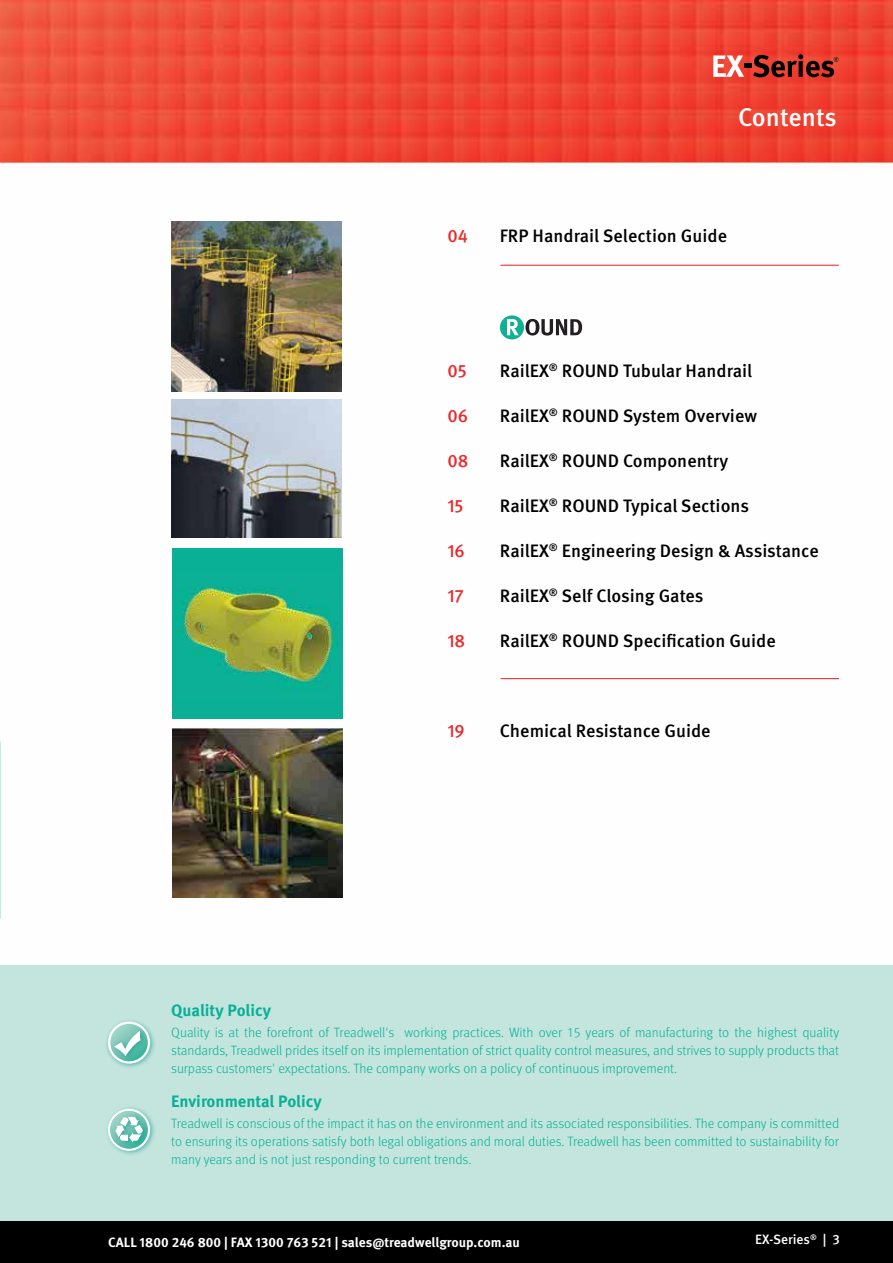
<style>
.page{position:relative;width:893px;height:1263px;background:#fff}
.page>*{position:absolute;margin:0;border:0;box-sizing:border-box;transform-origin:0 0}
.t1{font:500 25.5px "Meta Pro";color:#fff}
.t2{font:500 18px "Meta Pro";color:#000}
.t3{font:500 18px "Meta Pro";color:#eb2a2c}
.t4{font:700 16.5px "Meta Pro";color:#07b096}
.t5{font:300 13.5px/18px "Meta Pro";color:#07b096;text-align:justify}
.t6{font:700 13.5px "Meta Pro";color:#fff}
.t7{font:500 13.5px "Meta Pro";color:#fff}
</style>
<div class="page">
<img style="left:1px;top:162px;width:892px;height:736px">
<img style="left:1px;top:0;width:892px;height:162px">
<svg style="left:713px;top:53px;width:125px;height:25px;background:#b1473c"></svg>
<img style="left:0;top:0;width:1px;height:1263px">
<img style="left:0;top:151px;width:1px;height:176px">
<div style="left:0;top:1220px;width:893px;height:43px;background:#000"></div>
<div style="left:0;top:965px;width:893px;height:255px;background:#c3e5de"></div>
<hr style="left:500px;top:265px;width:339px;height:1px;background:#ed2124">
<hr style="left:500px;top:678px;width:339px;height:1px;background:#ed2124">
<div style="left:500px;top:315px;width:24px;height:24px;background:#0fb093;border-radius:50%"></div>
<svg style="left:525px;top:319px;width:57px;height:17px"></svg>
<svg style="left:507px;top:319px;width:12px;height:16px"></svg>
<img style="left:171px;top:399px;width:170px;height:139px">
<img style="left:171px;top:221px;width:170px;height:170px">
<img style="left:172px;top:728px;width:170px;height:170px">
<div style="left:172px;top:548px;width:170px;height:170px;background:#0ab095"></div>
<img style="left:183px;top:587px;width:151px;height:103px">
<svg style="left:307px;top:631px;width:5px;height:8px"></svg>
<svg style="left:201px;top:624px;width:3px;height:6px"></svg>
<div style="left:105px;top:1018px;width:51px;height:51px;background:#008f87;opacity:.5"></div>
<svg style="left:108px;top:1021px;width:42px;height:42px"></svg>
<svg style="left:110px;top:1024px;width:38px;height:37px"></svg>
<div style="left:112px;top:1027px;width:35px;height:34px;background:#008f87;opacity:.5"></div>
<svg style="left:114px;top:1030px;width:27px;height:26px"></svg>
<div style="left:105px;top:1105px;width:52px;height:51px;background:#008f87;opacity:.5"></div>
<svg style="left:108px;top:1109px;width:42px;height:42px"></svg>
<svg style="left:110px;top:1111px;width:38px;height:37px"></svg>
<div style="left:113px;top:1113px;width:36px;height:34px;background:#008f87;opacity:.5"></div>
<svg style="left:115px;top:1117px;width:28px;height:26px"></svg>
<h1 class="t1" style="left:738px;top:97px;width:100px">Contents</h1>
<h2 class="t3" style="left:447px;top:222px;width:22px">04</h2>
<h2 class="t2" style="left:500px;top:222px;width:229px">FRP Handrail Selection Guide</h2>
<h2 class="t3" style="left:447px;top:357px;width:21px">05</h2>
<h2 class="t3" style="left:447px;top:402px;width:22px">06</h2>
<h2 class="t3" style="left:447px;top:447px;width:23px">08</h2>
<h2 class="t3" style="left:447px;top:492px;width:18px">15</h2>
<h2 class="t3" style="left:447px;top:537px;width:19px">16</h2>
<h2 class="t3" style="left:447px;top:582px;width:18px">17</h2>
<h2 class="t3" style="left:447px;top:627px;width:19px">18</h2>
<h2 class="t3" style="left:447px;top:717px;width:19px">19</h2>
<h2 class="t2" style="left:500px;top:357px;width:254px">RailEX<sup>®</sup> ROUND Tubular Handrail</h2>
<h2 class="t2" style="left:500px;top:402px;width:259px">RailEX<sup>®</sup> ROUND System Overview</h2>
<h2 class="t2" style="left:500px;top:447px;width:230px">RailEX<sup>®</sup> ROUND Componentry</h2>
<h2 class="t2" style="left:500px;top:492px;width:251px">RailEX<sup>®</sup> ROUND Typical Sections</h2>
<h2 class="t2" style="left:500px;top:537px;width:320px">RailEX<sup>®</sup> Engineering Design &amp; Assistance</h2>
<h2 class="t2" style="left:500px;top:582px;width:205px">RailEX<sup>®</sup> Self Closing Gates</h2>
<h2 class="t2" style="left:500px;top:627px;width:277px">RailEX<sup>®</sup> ROUND Specification Guide</h2>
<h2 class="t2" style="left:500px;top:717px;width:212px">Chemical Resistance Guide</h2>
<p class="t4" style="left:171px;top:997px;width:101px">Quality Policy</p>
<p class="t5" style="left:171px;top:1022px;width:669px">Quality is at the forefront of Treadwell's working practices. With over 15 years of manufacturing to the highest quality standards, Treadwell prides itself on its implementation of strict quality control measures, and strives to supply products that surpass customers' expectations. The company works on a policy of continuous improvement.</p>
<p class="t4" style="left:171px;top:1089px;width:152px">Environmental Policy</p>
<p class="t5" style="left:171px;top:1114px;width:669px">Treadwell is conscious of the impact it has on the environment and its associated responsibilities. The company is committed to ensuring its operations satisfy both legal obligations and moral duties. Treadwell has been committed to sustainability for many years and is not just responding to current trends.</p>
<p class="t6" style="left:108px;top:1231px;width:413px">CALL 1800 246 800 | FAX 1300 763 521 | sales@treadwellgroup.com.au</p>
<p class="t7" style="left:755px;top:1229px;width:86px">EX-Series<sup>®</sup> | 3</p>
</div>
